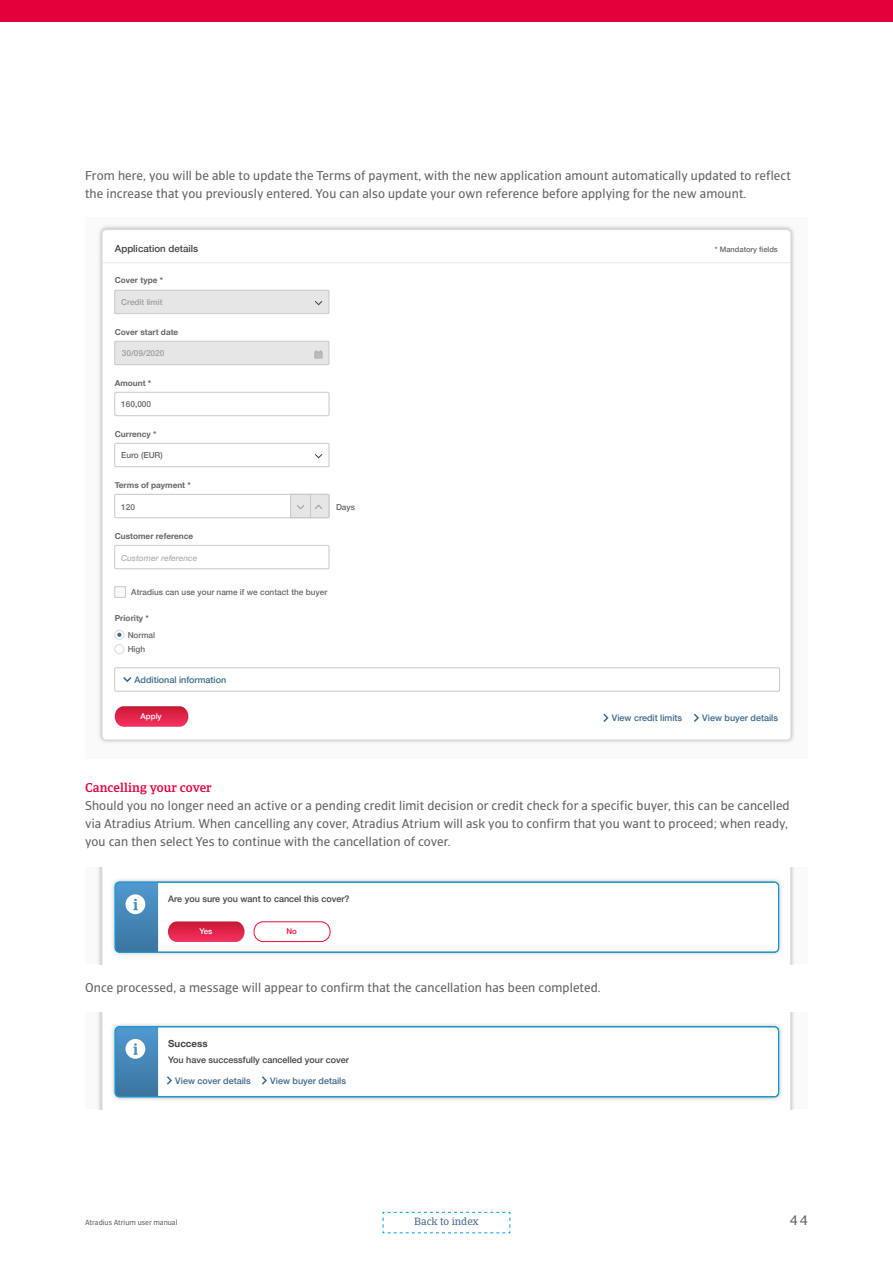
<style>
.page{position:relative;width:893px;height:1263px;background:#fff}
.page>*{position:absolute;margin:0;border:0;box-sizing:border-box;transform-origin:0 0}
.t1{font:13.5px "Catalana Sans";color:#646363}
.t2{font:12.75px/18px "Catalana Sans";letter-spacing:.01em;color:#646363}
.t3{font:500 12.75px "Catalana";letter-spacing:.01em;color:#e4003a}
.t4{font:10.5px "Catalana";color:#3b698a}
.t5{font:500 9.75px "Helvetica Neue";color:#444442}
.t6{font:700 9.75px "Helvetica Neue";color:#444442}
.t7{font:500 9px "Helvetica Neue";color:#3b698a}
.t8{font:500 9px "Helvetica Neue";color:#444442}
.t9{font:700 8.25px "Helvetica Neue";color:#6a6865}
.t10{font:500 8.25px "Helvetica Neue";color:#6a6865}
.t11{font:500 8.25px "Helvetica Neue";color:#9d9d9c}
.t12{font:italic 500 8.25px "Helvetica Neue";color:#b2b2b2}
.t13{font:500 7.95px "Helvetica Neue";color:#fff}
.t14{font:500 7.95px "Helvetica Neue";color:#e80f38}
.t15{font:7.5px "Catalana Sans";color:#646363}
.t16{font:500 7.5px "Helvetica Neue";color:#6a6865}
</style>
<div class="page">
<div style="left:0;top:0;width:893px;height:21px;background:#e4003a"></div>
<svg style="left:382px;top:1211px;width:129px;height:22px"></svg>
<div style="left:85px;top:217px;width:723px;height:541px;background:#fafafa"></div>
<img style="left:99px;top:226px;width:695px;height:516px">
<div style="left:102px;top:230px;width:689px;height:510px;background:#fff;border-radius:4px"></div>
<hr style="left:102px;top:262px;width:689px;height:1px;background:#e6e6e6">
<div style="left:115px;top:290px;width:214px;height:24px;background:#e6e6e6"></div>
<div style="left:114px;top:290px;width:215px;height:24px;border:1px solid #c8c8c8"></div>
<svg style="left:315px;top:301px;width:8px;height:5px"></svg>
<div style="left:115px;top:341px;width:214px;height:24px;background:#e6e6e6"></div>
<div style="left:114px;top:341px;width:215px;height:24px;border:1px solid #c8c8c8"></div>
<svg style="left:314px;top:350px;width:9px;height:8px"></svg>
<div style="left:114px;top:392px;width:215px;height:24px;border:1px solid #c8c8c8"></div>
<div style="left:114px;top:545px;width:215px;height:24px;border:1px solid #c8c8c8"></div>
<svg style="left:115px;top:706px;width:73px;height:21px"></svg>
<div style="left:115px;top:706px;width:73px;height:21px;border:1px solid #1d1d1b;border-radius:9px"></div>
<div style="left:114px;top:443px;width:215px;height:24px;border:1px solid #c8c8c8"></div>
<svg style="left:314px;top:454px;width:9px;height:5px"></svg>
<div style="left:291px;top:494px;width:20px;height:24px;background:#e6e6e6"></div>
<div style="left:290px;top:494px;width:21px;height:24px;border:1px solid #c8c8c8"></div>
<div style="left:114px;top:494px;width:215px;height:24px;border:1px solid #c8c8c8"></div>
<svg style="left:296px;top:494px;width:34px;height:24px"></svg>
<div style="left:114px;top:667px;width:666px;height:25px;border:1px solid #c8c8c8"></div>
<svg style="left:123px;top:677px;width:8px;height:5px"></svg>
<svg style="left:603px;top:714px;width:6px;height:8px"></svg>
<svg style="left:694px;top:714px;width:5px;height:8px"></svg>
<div style="left:115px;top:587px;width:10px;height:10px;background:#fafafa"></div>
<div style="left:114px;top:586px;width:12px;height:12px;border:1px solid #c8c8c8"></div>
<div style="left:114px;top:644px;width:10px;height:10px;border:1px solid #dadada;border-radius:50%"></div>
<div style="left:114px;top:630px;width:10px;height:10px;border:1px solid #dadada;border-radius:50%"></div>
<svg style="left:117px;top:633px;width:4px;height:4px"></svg>
<div style="left:85px;top:867px;width:723px;height:97px;background:#fafafa"></div>
<img style="left:113px;top:880px;width:668px;height:74px">
<div style="left:115px;top:882px;width:664px;height:70px;border:1px solid #009fe3;border-radius:4px"></div>
<div style="left:85px;top:1012px;width:723px;height:97px;background:#fafafa"></div>
<img style="left:113px;top:1025px;width:668px;height:74px">
<div style="left:115px;top:1026px;width:664px;height:71px;border:1px solid #009fe3;border-radius:4px"></div>
<p class="t2" style="left:85px;top:166px;width:707px">From here, you will be able to update the Terms of payment, with the new application amount automatically updated to reflect the increase that you previously entered. You can also update your own reference before applying for the new amount.</p>
<p class="t5" style="left:115px;top:241px;width:85px">Application details</p>
<p class="t16" style="left:715px;top:244px;width:64px">* Mandatory fields</p>
<p class="t9" style="left:115px;top:274px;width:50px">Cover type *</p>
<p class="t11" style="left:121px;top:296px;width:43px">Credit limit</p>
<p class="t9" style="left:115px;top:325px;width:65px">Cover start date</p>
<p class="t11" style="left:122px;top:347px;width:44px">30/09/2020</p>
<p class="t9" style="left:115px;top:376px;width:38px">Amount *</p>
<p class="t10" style="left:121px;top:398px;width:31px">160,000</p>
<p class="t9" style="left:115px;top:427px;width:43px">Currency *</p>
<p class="t10" style="left:121px;top:449px;width:43px">Euro (EUR)</p>
<p class="t9" style="left:115px;top:478px;width:78px">Terms of payment *</p>
<p class="t10" style="left:121px;top:500px;width:15px">120</p>
<p class="t10" style="left:336px;top:500px;width:21px">Days</p>
<p class="t9" style="left:115px;top:529px;width:80px">Customer reference</p>
<p class="t12" style="left:121px;top:550px;width:78px">Customer reference</p>
<p class="t10" style="left:131px;top:585px;width:197px">Atradius can use your name if we contact the buyer</p>
<p class="t9" style="left:115px;top:612px;width:36px">Priority *</p>
<p class="t10" style="left:128px;top:628px;width:29px">Normal</p>
<p class="t10" style="left:128px;top:643px;width:19px">High</p>
<p class="t7" style="left:135px;top:672px;width:93px">Additional information</p>
<p class="t13" style="left:141px;top:710px;width:23px">Apply</p>
<p class="t7" style="left:612px;top:711px;width:72px">View credit limits</p>
<p class="t7" style="left:702px;top:711px;width:77px">View buyer details</p>
<p class="t3" style="left:85px;top:780px;width:128px">Cancelling your cover</p>
<p class="t2" style="left:85px;top:797px;width:706px">Should you no longer need an active or a pending credit limit decision or credit check for a specific buyer, this can be cancelled via Atradius Atrium. When cancelling any cover, Atradius Atrium will ask you to confirm that you want to proceed; when ready, you can then select Yes to continue with the cancellation of cover.</p>
<p class="t8" style="left:168px;top:892px;width:183px">Are you sure you want to cancel this cover?</p>
<p class="t13" style="left:199px;top:925px;width:14px">Yes</p>
<p class="t14" style="left:286px;top:925px;width:12px">No</p>
<p class="t2" style="left:85px;top:978px;width:517px">Once processed, a message will appear to confirm that the cancellation has been completed.</p>
<p class="t6" style="left:168px;top:1036px;width:41px">Success</p>
<p class="t8" style="left:168px;top:1053px;width:182px">You have successfully cancelled your cover</p>
<p class="t7" style="left:175px;top:1073px;width:77px">View cover details</p>
<p class="t7" style="left:270px;top:1073px;width:77px">View buyer details</p>
<p class="t15" style="left:85px;top:1218px;width:94px">Atradius Atrium user manual</p>
<p class="t4" style="left:414px;top:1215px;width:66px">Back to index</p>
<p class="t1" style="left:790px;top:1212px;width:20px">44</p>
</div>
